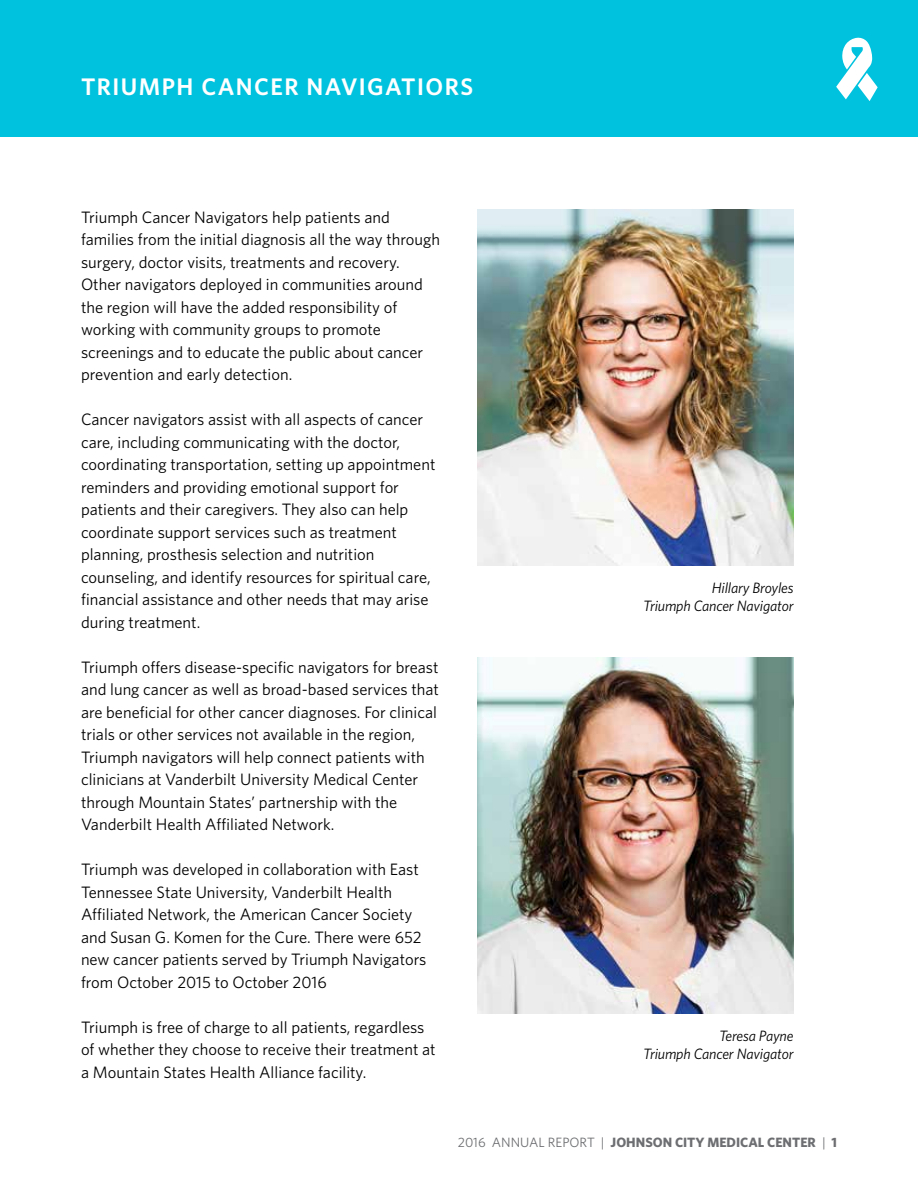
<style>
.page{position:relative;width:918px;height:1188px;background:#fff}
.page>*{position:absolute;margin:0;border:0;box-sizing:border-box;transform-origin:0 0}
.t1{font:600 24px "Whitney";letter-spacing:.06em;color:#fff}
.t2{font:16.5px/22.5px "Whitney";color:#000}
.t3{font:italic 15px/18px "Whitney";letter-spacing:-.01em;color:#000;text-align:right}
.t4{font:700 13.5px "Whitney";color:#6d6e71}
.s1{font-weight:400}
</style>
<div class="page">
<div style="left:0;top:0;width:918px;height:137px;background:#00c2de"></div>
<svg style="left:836px;top:37px;width:42px;height:64px"></svg>
<img style="left:477px;top:210px;width:317px;height:355px">
<img style="left:477px;top:658px;width:317px;height:356px">
<h1 class="t1" style="left:81px;top:71px;width:394px">TRIUMPH CANCER NAVIGATIORS</h1>
<p class="t2" style="left:81px;top:205px;width:361px">Triumph Cancer Navigators help patients and families from the initial diagnosis all the way through surgery, doctor visits, treatments and recovery.<br>Other navigators deployed in communities around the region will have the added responsibility of working with community groups to promote screenings and to educate the public about cancer prevention and early detection.</p>
<p class="t2" style="left:81px;top:408px;width:356px">Cancer navigators assist with all aspects of cancer care, including communicating with the doctor, coordinating transportation, setting up appointment reminders and providing emotional support for patients and their caregivers. They also can help coordinate support services such as treatment planning, prosthesis selection and nutrition counseling, and identify resources for spiritual care, financial assistance and other needs that may arise during treatment.</p>
<p class="t2" style="left:81px;top:655px;width:360px">Triumph offers disease-specific navigators for breast and lung cancer as well as broad-based services that are beneficial for other cancer diagnoses. For clinical trials or other services not available in the region, Triumph navigators will help connect patients with clinicians at Vanderbilt University Medical Center through Mountain States’ partnership with the Vanderbilt Health Affiliated Network.</p>
<p class="t2" style="left:81px;top:858px;width:347px">Triumph was developed in collaboration with East Tennessee State University, Vanderbilt Health Affiliated Network, the American Cancer Society and Susan G. Komen for the Cure. There were 652 new cancer patients served by Triumph Navigators from October 2015 to October 2016</p>
<p class="t2" style="left:81px;top:1015px;width:356px">Triumph is free of charge to all patients, regardless of whether they choose to receive their treatment at a Mountain States Health Alliance facility.</p>
<p class="t3" style="left:643px;top:578px;width:152px">Hillary Broyles<br>Triumph Cancer Navigator</p>
<p class="t3" style="left:643px;top:1026px;width:152px">Teresa Payne<br>Triumph Cancer Navigator</p>
<p class="t4" style="left:458px;top:1133px;width:381px"><span class="s1">2016 ANNUAL REPORT |</span> JOHNSON CITY MEDICAL CENTER <span class="s1">|</span> 1</p>
</div>
